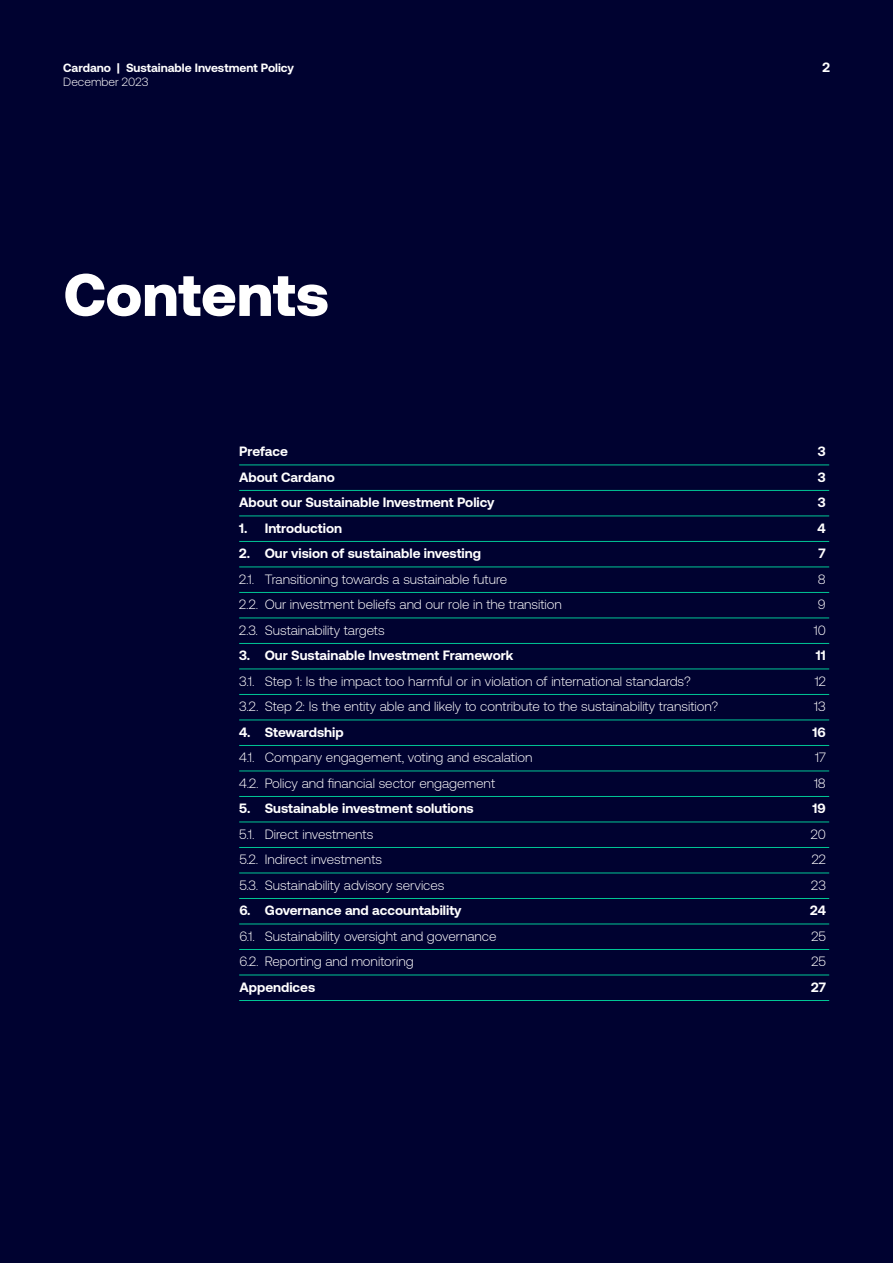
<style>
.page{position:relative;width:893px;height:1263px;background:#000230}
.page>*{position:absolute;margin:0;border:0;box-sizing:border-box;transform-origin:0 0}
.t1{font:900 60px "Aeonik";color:#fff}
.t2{font:300 13.5px "Aeonik";color:#fff}
.t3{font:700 13.5px "Aeonik";color:#fff}
.t4{font:700 12px "Aeonik";color:#fff}
.t5{font:300 12px "Aeonik";color:#fff}
</style>
<div class="page">
<hr style="left:239px;top:465px;width:590px;height:1px;background:#00c795">
<hr style="left:239px;top:490px;width:590px;height:1px;background:#00c795">
<hr style="left:239px;top:516px;width:590px;height:1px;background:#00c795">
<hr style="left:239px;top:541px;width:590px;height:1px;background:#00c795">
<hr style="left:239px;top:567px;width:590px;height:1px;background:#00c795">
<hr style="left:239px;top:592px;width:590px;height:1px;background:#00c795">
<hr style="left:239px;top:618px;width:590px;height:1px;background:#00c795">
<hr style="left:239px;top:643px;width:590px;height:1px;background:#00c795">
<hr style="left:239px;top:669px;width:590px;height:1px;background:#00c795">
<hr style="left:239px;top:694px;width:590px;height:1px;background:#00c795">
<hr style="left:239px;top:720px;width:590px;height:1px;background:#00c795">
<hr style="left:239px;top:745px;width:590px;height:1px;background:#00c795">
<hr style="left:239px;top:771px;width:590px;height:1px;background:#00c795">
<hr style="left:239px;top:796px;width:590px;height:1px;background:#00c795">
<hr style="left:239px;top:822px;width:590px;height:1px;background:#00c795">
<hr style="left:239px;top:847px;width:590px;height:1px;background:#00c795">
<hr style="left:239px;top:873px;width:590px;height:1px;background:#00c795">
<hr style="left:239px;top:898px;width:590px;height:1px;background:#00c795">
<hr style="left:239px;top:924px;width:590px;height:1px;background:#00c795">
<hr style="left:239px;top:949px;width:590px;height:1px;background:#00c795">
<hr style="left:239px;top:975px;width:590px;height:1px;background:#00c795">
<hr style="left:239px;top:1000px;width:590px;height:1px;background:#00c795">
<p class="t4" style="left:63px;top:61px;width:232px">Cardano | Sustainable Investment Policy</p>
<p class="t3" style="left:822px;top:60px;width:9px">2</p>
<p class="t5" style="left:63px;top:75px;width:87px">December 2023</p>
<h1 class="t1" style="left:64px;top:260px;width:266px">Contents</h1>
<p class="t3" style="left:239px;top:444px;width:50px">Preface</p>
<p class="t3" style="left:818px;top:444px;width:9px">3</p>
<p class="t3" style="left:239px;top:469px;width:97px">About Cardano</p>
<p class="t3" style="left:818px;top:469px;width:9px">3</p>
<p class="t3" style="left:239px;top:495px;width:257px">About our Sustainable Investment Policy</p>
<p class="t3" style="left:818px;top:495px;width:9px">3</p>
<p class="t3" style="left:239px;top:520px;width:104px">1. Introduction</p>
<p class="t3" style="left:817px;top:520px;width:10px">4</p>
<p class="t3" style="left:239px;top:546px;width:243px">2. Our vision of sustainable investing</p>
<p class="t3" style="left:818px;top:546px;width:9px">7</p>
<p class="t2" style="left:239px;top:572px;width:269px">2.1. Transitioning towards a sustainable future</p>
<p class="t2" style="left:818px;top:572px;width:9px">8</p>
<p class="t2" style="left:239px;top:597px;width:324px">2.2. Our investment beliefs and our role in the transition</p>
<p class="t2" style="left:818px;top:597px;width:9px">9</p>
<p class="t2" style="left:239px;top:623px;width:147px">2.3. Sustainability targets</p>
<p class="t2" style="left:814px;top:623px;width:14px">10</p>
<p class="t3" style="left:239px;top:648px;width:276px">3. Our Sustainable Investment Framework</p>
<p class="t3" style="left:816px;top:648px;width:11px">11</p>
<p class="t2" style="left:239px;top:674px;width:453px">3.1. Step 1: Is the impact too harmful or in violation of international standards?</p>
<p class="t2" style="left:815px;top:674px;width:12px">12</p>
<p class="t2" style="left:239px;top:699px;width:481px">3.2. Step 2: Is the entity able and likely to contribute to the sustainability transition?</p>
<p class="t2" style="left:814px;top:699px;width:13px">13</p>
<p class="t3" style="left:239px;top:724px;width:106px">4. Stewardship</p>
<p class="t3" style="left:813px;top:724px;width:15px">16</p>
<p class="t2" style="left:239px;top:750px;width:295px">4.1. Company engagement, voting and escalation</p>
<p class="t2" style="left:815px;top:750px;width:12px">17</p>
<p class="t2" style="left:239px;top:776px;width:257px">4.2. Policy and financial sector engagement</p>
<p class="t2" style="left:814px;top:776px;width:13px">18</p>
<p class="t3" style="left:239px;top:801px;width:236px">5. Sustainable investment solutions</p>
<p class="t3" style="left:813px;top:801px;width:15px">19</p>
<p class="t2" style="left:239px;top:827px;width:136px">5.1. Direct investments</p>
<p class="t2" style="left:811px;top:827px;width:17px">20</p>
<p class="t2" style="left:239px;top:852px;width:144px">5.2. Indirect investments</p>
<p class="t2" style="left:812px;top:852px;width:16px">22</p>
<p class="t2" style="left:239px;top:878px;width:207px">5.3. Sustainability advisory services</p>
<p class="t2" style="left:811px;top:878px;width:16px">23</p>
<p class="t3" style="left:239px;top:903px;width:224px">6. Governance and accountability</p>
<p class="t3" style="left:810px;top:903px;width:17px">24</p>
<p class="t2" style="left:239px;top:929px;width:259px">6.1. Sustainability oversight and governance</p>
<p class="t2" style="left:811px;top:929px;width:16px">25</p>
<p class="t2" style="left:239px;top:954px;width:176px">6.2. Reporting and monitoring</p>
<p class="t2" style="left:811px;top:954px;width:16px">25</p>
<p class="t3" style="left:239px;top:979px;width:77px">Appendices</p>
<p class="t3" style="left:811px;top:979px;width:16px">27</p>
</div>
